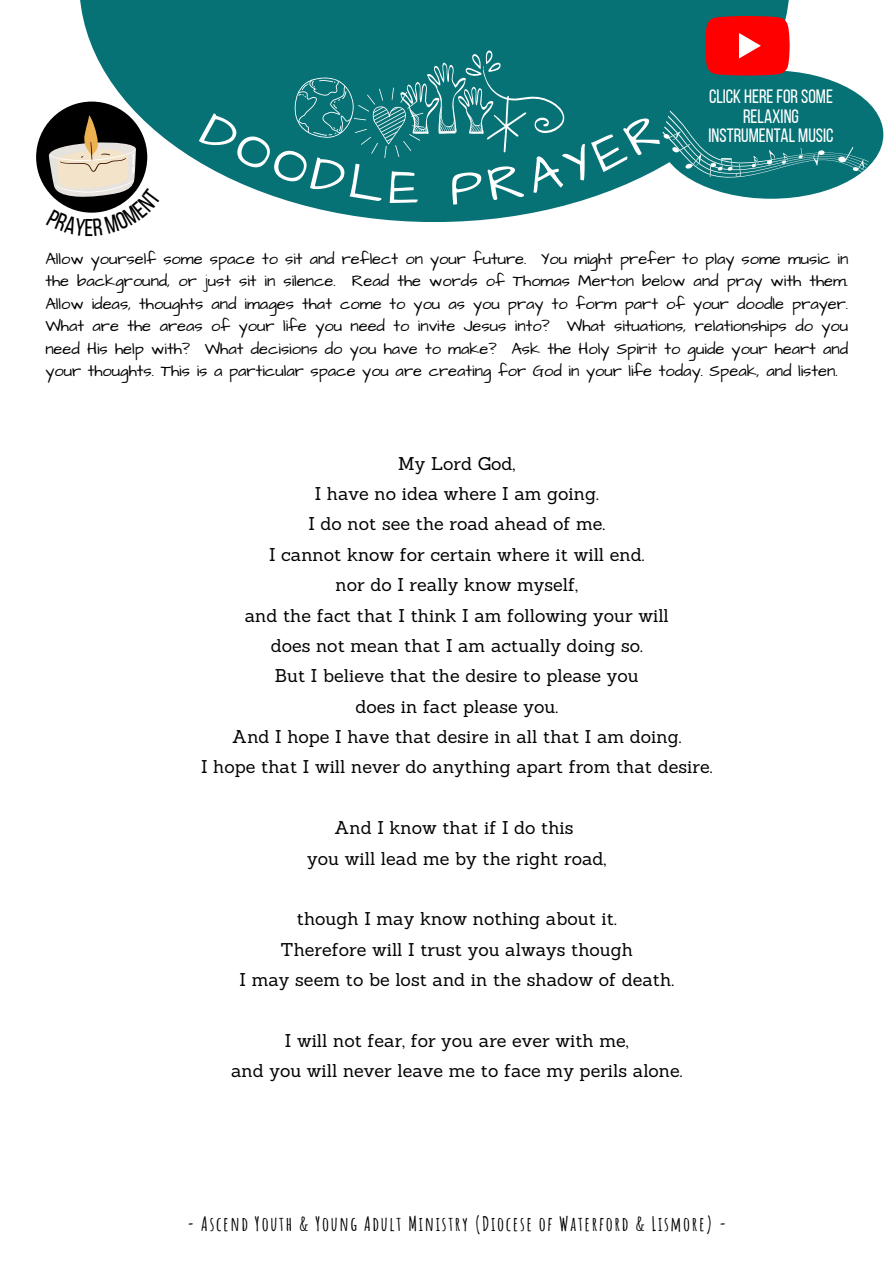
<style>
.page{position:relative;width:894px;height:1264px;background:#fff}
.page>*{position:absolute;margin:0;border:0;box-sizing:border-box;transform-origin:0 0}
.t1{font:700 19.5px "Amatic SC";letter-spacing:.085em;color:#000}
.t2{font:19.35px/19.4px "Bebas Neue";color:#fff;text-align:center}
.t3{font:18px/30.3px "Sanchez";color:#000;text-align:center}
.t4{font:16.5px/22.5px "Architects Daughter";color:#000;text-align:justify}
</style>
<div class="page">
<svg style="left:79px;top:0;width:710px;height:162px;background:#1e7f83"></svg>
<div style="left:658px;top:70px;width:225px;height:129px;background:#067276;border-radius:50%"></div>
<div style="left:36px;top:102px;width:111px;height:111px;background:#000;border-radius:50%"></div>
<svg style="left:199px;top:16px;width:669px;height:206px"></svg>
<svg style="left:46px;top:115px;width:115px;height:98px"></svg>
<p class="t2" style="left:708px;top:89px;width:126px">CLICK HEREFOR SOME<br>RELAXING<br>INSTRUMENTAL MUSIC</p>
<p class="t4" style="left:45px;top:248px;width:804px">Allow yourself some space to sit and reflect on your future. You might prefer to play some music in the background, or just sit in silence. Read the words of Thomas Merton below and pray with them.<br>Allow ideas, thoughts and images that come to you as you pray to form part of your doodle prayer.<br>What are the areas of your life you need to invite Jesus into? What situations, relationships do you need His help with? What decisions do you have to make? Ask the Holy Spirit to guide your heart and your thoughts. This is a particular space you are creating for God in your life today. Speak, and listen.</p>
<p class="t3" style="left:201px;top:448px;width:513px">My Lord God,<br>I have no idea where I am going.<br>I do not see the road ahead of me.<br>I cannot know for certain where it will end.<br>nor do I really know myself,<br>and the fact that I think I am following your will<br>does not mean that I am actually doing so.<br>But I believe that the desire to please you<br>does in fact please you.<br>And I hope I have that desire in all that I am doing.<br>I hope that I will never do anything apart from that desire.</p>
<p class="t3" style="left:307px;top:812px;width:300px">And I know that if I do this<br>you will lead me by the right road,</p>
<p class="t3" style="left:239px;top:903px;width:436px">though I may know nothing about it.<br>Therefore will I trust you always though<br>I may seem to be lost and in the shadow of death.</p>
<p class="t3" style="left:231px;top:1025px;width:453px">I will not fear, for you are ever with me,<br>and you will never leave me to face my perils alone.</p>
<p class="t1" style="left:187px;top:1210px;width:541px">- Ascend Youth &amp; Young Adult Ministry (Diocese of Waterford &amp; Lismore) -</p>
</div>
